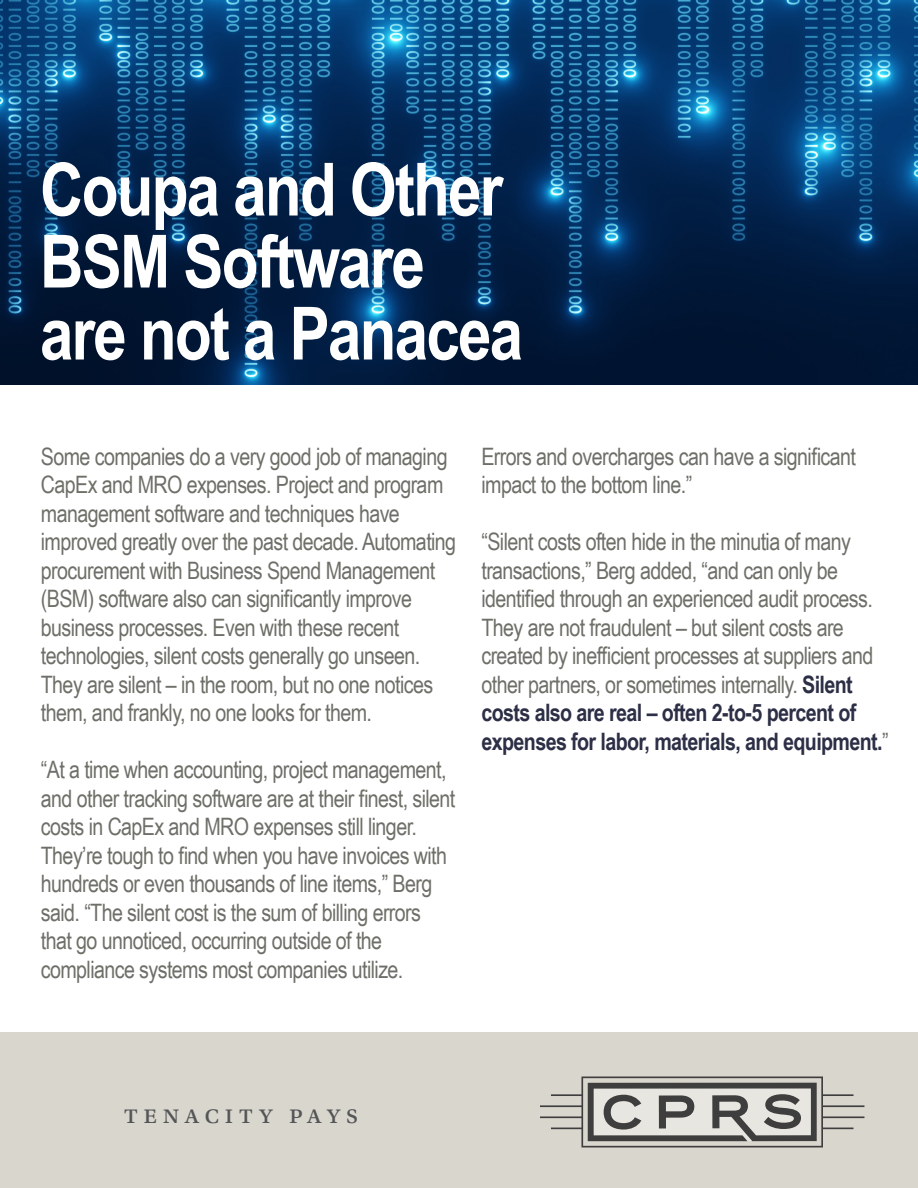
<style>
.page{position:relative;width:918px;height:1188px;background:#fff}
.page>*{position:absolute;margin:0;border:0;box-sizing:border-box;transform-origin:0 0}
.t1{font:700 73.5px/72px "Arial Narrow";letter-spacing:-.025em;color:#fff}
.t2{font:27px "Utopia Std";letter-spacing:.2em;color:#545557}
.t3{font:24px/28.5px "Arial Narrow";letter-spacing:-.025em;color:#6f6f69}
.s1{font-weight:700;color:#2c2f45}
</style>
<div class="page">
<img style="left:0;top:0;width:918px;height:385px">
<div style="left:0;top:1032px;width:918px;height:156px;background:#d9d6cd"></div>
<svg style="left:540px;top:1077px;width:324px;height:70px"></svg>
<p class="t1" style="left:40px;top:150px;width:485px">Coupa and Other<br>BSM Software are not a Panacea</p>
<p class="t3" style="left:41px;top:441px;width:417px">Some companies do a very good job of managing CapEx and MRO expenses. Project and program management software and techniques have improved greatly over the past decade. Automating procurement with Business Spend Management (BSM) software also can significantly improve business processes. Even with these recent technologies, silent costs generally go unseen.<br>They are silent – in the room, but no one notices them, and frankly, no one looks for them.</p>
<p class="t3" style="left:41px;top:754px;width:416px">“At a time when accounting, project management, and other tracking software are at their finest, silent costs in CapEx and MRO expenses still linger.<br>They’re tough to find when you have invoices with hundreds or even thousands of line items,” Berg said. “The silent cost is the sum of billing errors that go unnoticed, occurring outside of the compliance systems most companies utilize.</p>
<p class="t3" style="left:481px;top:441px;width:376px">Errors and overcharges can have a significant impact to the bottom line.”</p>
<p class="t3" style="left:481px;top:526px;width:409px">“Silent costs often hide in the minutia of many transactions,” Berg added, “and can only be identified through an experienced audit process.<br>They are not fraudulent – but silent costs are created by inefficient processes at suppliers and other partners, or sometimes internally. <span class="s1">Silent costs also are real – often 2-to-5 percent of expenses for labor, materials, and equipment.</span>”</p>
<p class="t2" style="left:124px;top:1100px;width:235px">tenacity pays</p>
</div>
